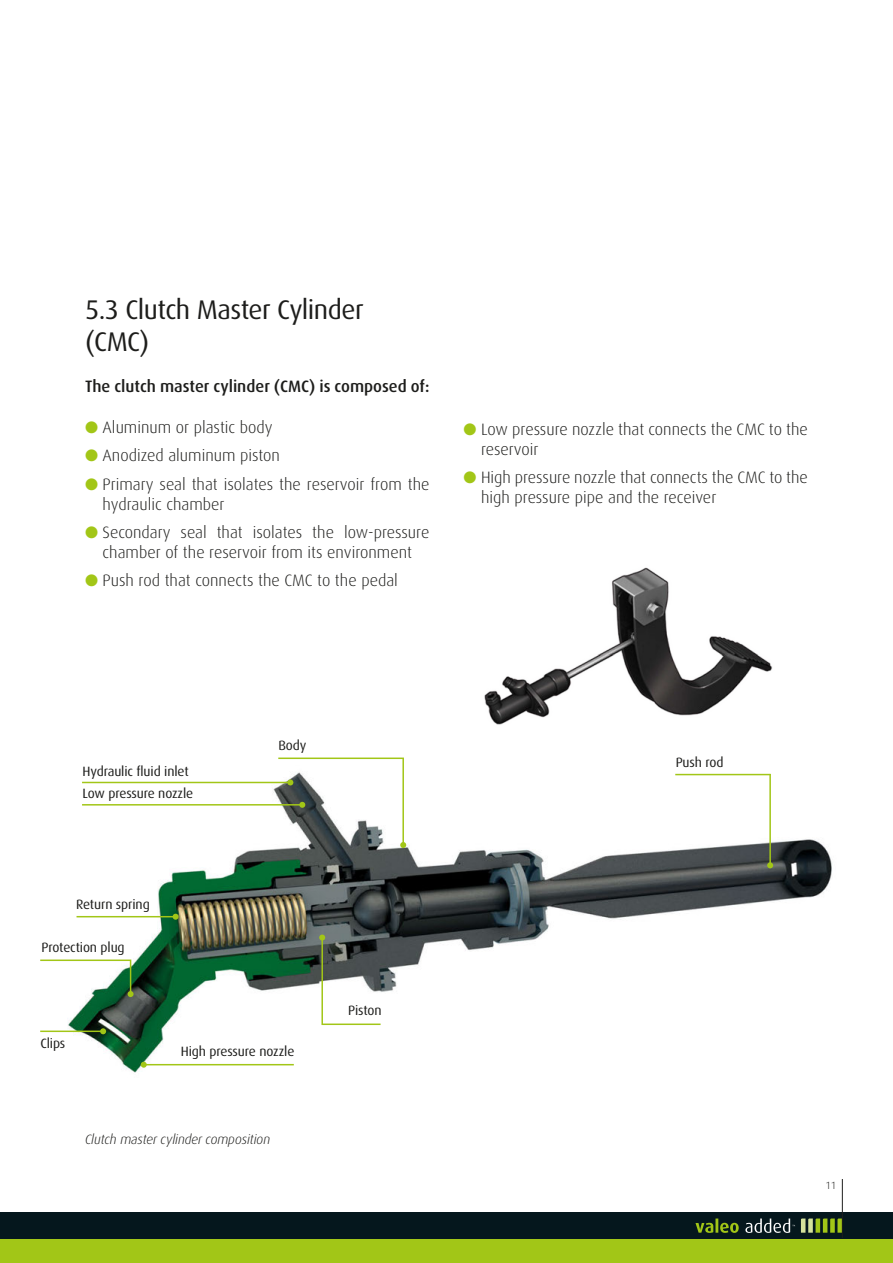
<style>
.page{position:relative;width:893px;height:1263px;background:#fff}
.page>*{position:absolute;margin:0;border:0;box-sizing:border-box;transform-origin:0 0}
.TITRE_DAX_NOIR_18{font:27px/32.4px "Dax";letter-spacing:-.02em;color:#1d1d1b}
.TITRE_DAX_NOIR_18-2{font:300 16.5px/19.8px "Dax";color:#1d1d1b}
.TITRE_DAX_NOIR_18-3{font:500 16.5px "Dax";color:#1d1d1b}
.POINT_Légendes_Photo{font:13.5px "Dax";letter-spacing:-.01em;color:#1d1d1b}
.t1{font:italic 300 13.5px "Dax Pro";letter-spacing:-.01em;color:#1d1d1b}
.t2{font:300 10.5px "Dax";color:#1d1d1b}
.s1{color:#a2c617}
</style>
<div class="page">
<div style="left:0;top:1219px;width:893px;height:44px;background:#a2c617"></div>
<div style="left:0;top:1212px;width:893px;height:27px;background:#05171d"></div>
<svg style="left:695px;top:1223px;width:18px;height:10px"></svg>
<hr style="left:715px;top:1218px;width:3px;height:15px;background:#a2c617">
<svg style="left:720px;top:1223px;width:19px;height:10px"></svg>
<svg style="left:745px;top:1218px;width:50px;height:15px"></svg>
<svg style="left:801px;top:1218px;width:41px;height:15px"></svg>
<hr style="left:842px;top:1179px;width:1px;height:59px;background:#1d1d1b">
<img style="left:40px;top:773px;width:792px;height:300px">
<svg style="left:319px;top:934px;width:63px;height:92px"></svg>
<hr style="left:82px;top:804px;width:220px;height:1px;background:#a2c617">
<hr style="left:77px;top:916px;width:99px;height:1px;background:#a2c617">
<svg style="left:173px;top:914px;width:6px;height:6px"></svg>
<svg style="left:40px;top:959px;width:94px;height:38px"></svg>
<hr style="left:40px;top:1030px;width:63px;height:2px;background:#a2c617">
<svg style="left:100px;top:1028px;width:6px;height:6px"></svg>
<hr style="left:144px;top:1064px;width:150px;height:1px;background:#a2c617">
<svg style="left:141px;top:1062px;width:6px;height:6px"></svg>
<hr style="left:769px;top:774px;width:2px;height:91px;background:#a2c617">
<svg style="left:767px;top:862px;width:6px;height:6px"></svg>
<hr style="left:675px;top:774px;width:95px;height:1px;background:#a2c617">
<img style="left:484px;top:567px;width:289px;height:158px">
<hr style="left:82px;top:782px;width:208px;height:1px;background:#a2c617">
<svg style="left:277px;top:757px;width:129px;height:91px"></svg>
<p class="TITRE_DAX_NOIR_18" style="left:85px;top:293px;width:280px">5.3 Clutch Master Cylinder (CMC)</p>
<p class="TITRE_DAX_NOIR_18-3" style="left:85px;top:377px;width:346px">The clutch master cylinder (CMC) is composed of:</p>
<p class="TITRE_DAX_NOIR_18-2" style="left:85px;top:418px;width:189px"><span class="s1">●</span> Aluminum or plastic body</p>
<p class="TITRE_DAX_NOIR_18-2" style="left:85px;top:446px;width:196px"><span class="s1">●</span> Anodized aluminum piston</p>
<p class="TITRE_DAX_NOIR_18-2" style="left:103px;top:474px;width:328px;text-indent:-18px"><span class="s1">●</span> Primary seal that isolates the reservoir from the hydraulic chamber</p>
<p class="TITRE_DAX_NOIR_18-2" style="left:85px;top:522px;width:346px;text-align:center"><span class="s1">●</span> Secondary seal that isolates the low-pressure chamber of the reservoir from its environment</p>
<p class="TITRE_DAX_NOIR_18-2" style="left:85px;top:570px;width:314px"><span class="s1">●</span> Push rod that connects the CMC to the pedal</p>
<p class="TITRE_DAX_NOIR_18-2" style="left:481px;top:419px;width:328px;text-indent:-18px"><span class="s1">●</span> Low pressure nozzle that connects the CMC to the reservoir</p>
<p class="TITRE_DAX_NOIR_18-2" style="left:481px;top:467px;width:328px;text-indent:-18px"><span class="s1">●</span> High pressure nozzle that connects the CMC to the high pressure pipe and the receiver</p>
<p class="POINT_Légendes_Photo" style="left:83px;top:764px;width:108px">Hydraulic fluid inlet</p>
<p class="POINT_Légendes_Photo" style="left:83px;top:786px;width:112px">Low pressure nozzle</p>
<p class="POINT_Légendes_Photo" style="left:76px;top:897px;width:75px">Return spring</p>
<p class="POINT_Légendes_Photo" style="left:41px;top:940px;width:85px">Protection plug</p>
<p class="POINT_Légendes_Photo" style="left:278px;top:738px;width:29px">Body</p>
<p class="POINT_Légendes_Photo" style="left:40px;top:1035px;width:27px">Clips</p>
<p class="POINT_Légendes_Photo" style="left:181px;top:1044px;width:115px">High pressure nozzle</p>
<p class="t1" style="left:85px;top:1130px;width:187px">Clutch master cylinder composition</p>
<p class="POINT_Légendes_Photo" style="left:348px;top:1002px;width:35px">Piston</p>
<p class="POINT_Légendes_Photo" style="left:676px;top:755px;width:49px">Push rod</p>
<p class="t2" style="left:825px;top:1179px;width:12px">11</p>
</div>
